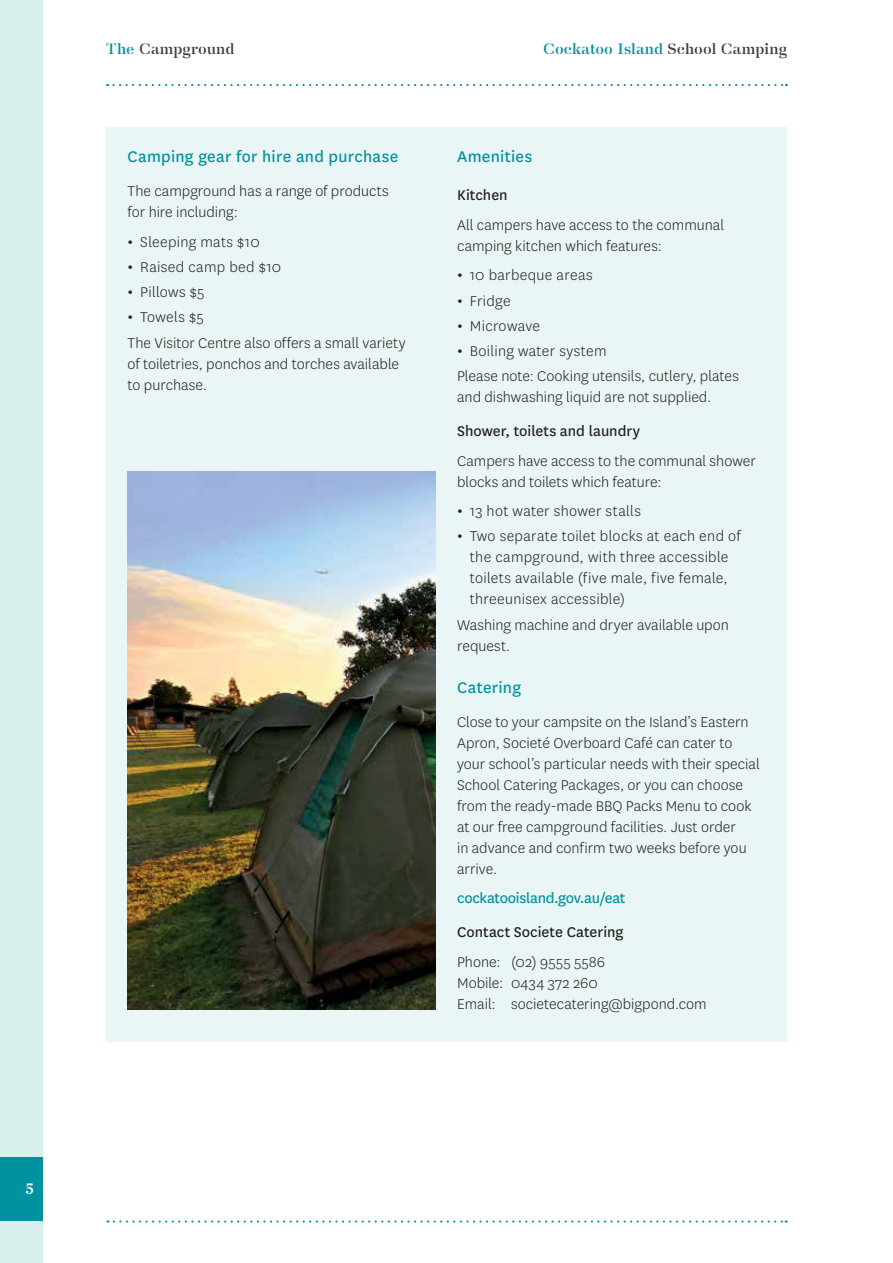
<style>
.page{position:relative;width:893px;height:1263px;background:#fff}
.page>*{position:absolute;margin:0;border:0;box-sizing:border-box;transform-origin:0 0}
.t1{font:18px "National";letter-spacing:.015em;color:#00929f}
.t2{font:300 16.5px/21px "National";color:#231f20}
.t3{font:300 16.5px/25.2px "National";letter-spacing:.02em;color:#231f20}
.t4{font:16.5px "National";color:#231f20}
.t5{font:16.5px "National";letter-spacing:-.02em;color:#00929f}
.t6{font:700 15px "Danmark";letter-spacing:.01em;color:#00929f}
.t7{font:700 15px "Danmark";letter-spacing:.015em;color:#414042}
.t8{font:700 15px "Danmark";color:#fff}
.s1{color:#00929f}
.s2{font-weight:600}
.s3{color:#414042}
</style>
<div class="page">
<div style="left:0;top:0;width:43px;height:1263px;background:#d8efee"></div>
<div style="left:0;top:1157px;width:43px;height:63px;background:#00929f"></div>
<svg style="left:114px;top:1220px;width:673px;height:2px"></svg>
<div style="left:106px;top:128px;width:681px;height:914px;background:#eaf6f5"></div>
<img style="left:128px;top:472px;width:308px;height:537px">
<svg style="left:107px;top:84px;width:680px;height:2px"></svg>
<p class="t8" style="left:25px;top:1180px;width:10px">5</p>
<p class="t7" style="left:106px;top:40px;width:130px"><span class="s1">The</span> Campground</p>
<p class="t1" style="left:128px;top:145px;width:272px">Camping gear for hire and purchase</p>
<p class="t2" style="left:128px;top:180px;width:263px">The campground has a range of products for hire including:</p>
<p class="t2" style="left:128px;top:228px;width:279px;line-height:25.2px"><span class="s2">ə</span> Sleeping mats $10<br><span class="s2">ə</span> Raised camp bed $10<br><span class="s2">ə</span> Pillows $5<br><span class="s2">ə</span> Towels $5<br>The Visitor Centre also offers a small variety</p>
<p class="t2" style="left:128px;top:353px;width:273px">of toiletries, ponchos and torches available to purchase.</p>
<p class="t6" style="left:543px;top:40px;width:245px">Cockatoo Island <span class="s3">School Camping</span></p>
<p class="t1" style="left:457px;top:145px;width:77px">Amenities</p>
<p class="t4" style="left:457px;top:184px;width:52px">Kitchen</p>
<p class="t2" style="left:457px;top:214px;width:268px">All campers have access to the communal camping kitchen which features:</p>
<p class="t2" style="left:457px;top:262px;width:283px;line-height:25.2px"><span class="s2">ə</span> 10 barbeque areas<br><span class="s2">ə</span> Fridge<br><span class="s2">ə</span> Microwave<br><span class="s2">ə</span> Boiling water system<br>Please note: Cooking utensils, cutlery, plates</p>
<p class="t2" style="left:457px;top:386px;width:256px">and dishwashing liquid are not supplied.</p>
<p class="t4" style="left:457px;top:420px;width:184px">Shower, toilets and laundry</p>
<p class="t2" style="left:457px;top:450px;width:300px">Campers have access to the communal shower blocks and toilets which feature:</p>
<p class="t3" style="left:457px;top:498px;width:285px"><span class="s2">ə</span> 13 hot water shower stalls<br><span class="s2">ə</span> Two separate toilet blocks at each end of</p>
<p class="t2" style="left:470px;top:546px;width:260px;text-align:justify">the campground, with three accessible toilets available (five male, five female, threeunisex accessible)</p>
<p class="t2" style="left:457px;top:614px;width:273px">Washing machine and dryer available upon request.</p>
<p class="t1" style="left:457px;top:675px;width:66px">Catering</p>
<p class="t2" style="left:457px;top:711px;width:304px">Close to your campsite on the Island’s Eastern Apron, Societé Overboard Café can cater to your school’s particular needs with their special School Catering Packages, or you can choose from the ready-made BBQ Packs Menu to cook at our free campground facilities. Just order<br>in advance and confirm two weeks before you arrive.</p>
<p class="t5" style="left:457px;top:887px;width:170px">cockatooisland.gov.au/eat</p>
<p class="t4" style="left:457px;top:921px;width:168px">Contact Societe Catering</p>
<p class="t2" style="left:457px;top:950px;width:251px">Phone: (02) 9555 5586<br>Mobile: 0434 372 260<br>Email: societecatering@bigpond.com</p>
</div>
